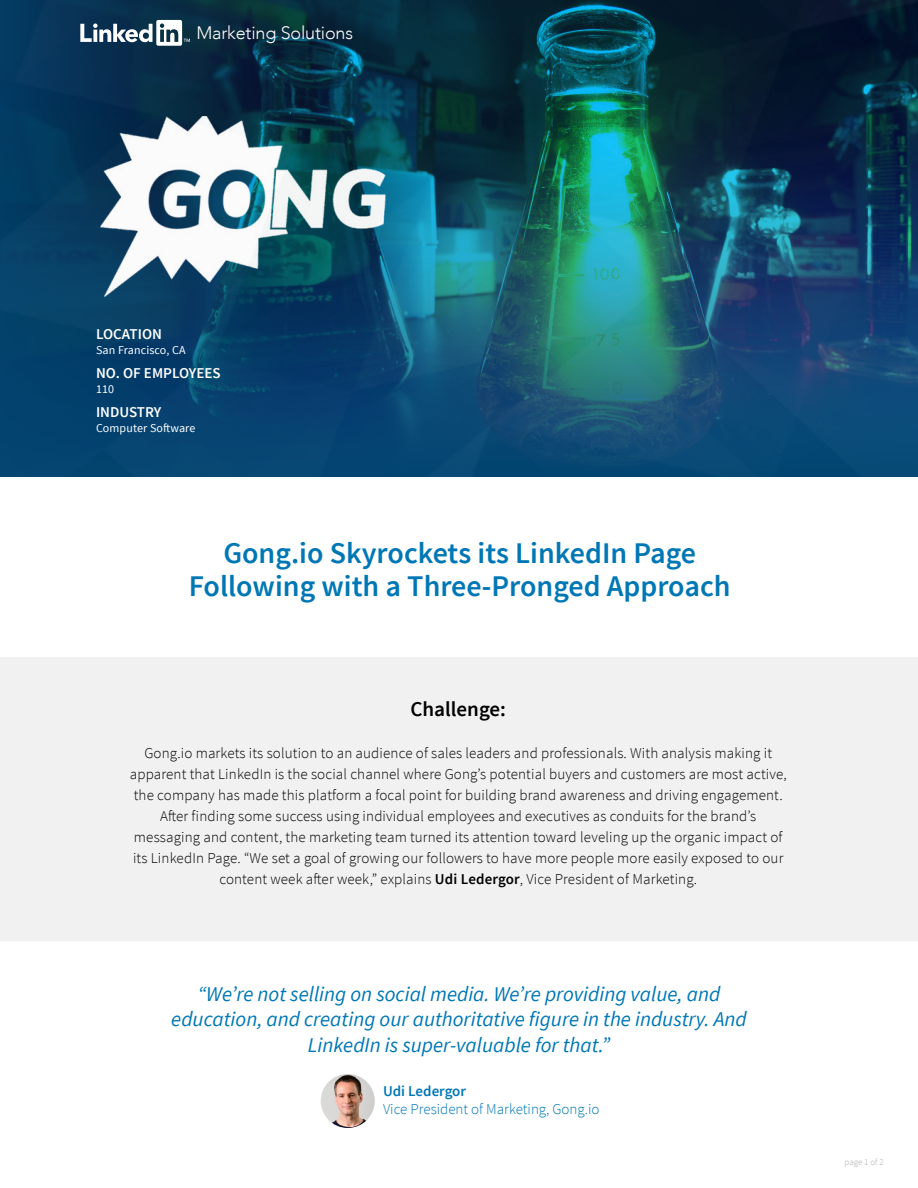
<style>
.page{position:relative;width:918px;height:1188px;background:#fff}
.page>*{position:absolute;margin:0;border:0;box-sizing:border-box;transform-origin:0 0}
.t1{font:600 30px/33px "Source Sans Pro";color:#0077b5;text-align:center}
.t2{font:italic 21px/25.2px "Source Sans Pro";color:#0077b5;text-align:center}
.t3{font:600 21px "Source Sans Pro";color:#000}
.t4{font:300 18px "Avenir";letter-spacing:-.01em;color:#fff}
.t5{font:300 15px/21.1px "Source Sans Pro";letter-spacing:.01em;color:#000;text-align:center}
.t6{font:300 15px "Source Sans Pro";color:#0077b5}
.t7{font:600 15px "Source Sans Pro";color:#fff}
.t8{font:600 15px "Source Sans Pro";color:#0077b5}
.t9{font:12px "Source Sans Pro";letter-spacing:.01em;color:#fff}
.t10{font:300 9px "Source Sans Pro";letter-spacing:-.005em;color:#acadac}
.s1{font-weight:600}
</style>
<div class="page">
<img style="left:0;top:0;width:918px;height:477px">
<div style="left:0;top:657px;width:918px;height:283px;background:#f1f1f1"></div>
<svg style="left:80px;top:20px;width:110px;height:26px"></svg>
<img style="left:321px;top:1074px;width:54px;height:54px;border-radius:27px">
<p class="t4" style="left:196px;top:22px;width:158px">Marketing Solutions</p>
<p class="t7" style="left:96px;top:324px;width:67px">LOCATION</p>
<p class="t9" style="left:96px;top:342px;width:91px">San Francisco, CA</p>
<p class="t7" style="left:96px;top:363px;width:126px">NO. OF EMPLOYEES</p>
<p class="t9" style="left:96px;top:381px;width:20px">110</p>
<p class="t7" style="left:96px;top:402px;width:67px">INDUSTRY</p>
<p class="t9" style="left:96px;top:420px;width:101px">Computer Software</p>
<h1 class="t1" style="left:189px;top:537px;width:543px">Gong.io Skyrockets its LinkedIn Page<br>Following with a Three-Pronged Approach</h1>
<h2 class="t3" style="left:410px;top:696px;width:97px">Challenge:</h2>
<p class="t5" style="left:130px;top:742px;width:658px">Gong.io markets its solution to an audience of sales leaders and professionals. With analysis making it apparent that LinkedIn is the social channel where Gong’s potential buyers and customers are most active, the company has made this platform a focal point for building brand awareness and driving engagement.<br>After finding some success using individual employees and executives as conduits for the brand’s messaging and content, the marketing team turned its attention toward leveling up the organic impact of its LinkedIn Page. “We set a goal of growing our followers to have more people more easily exposed to our content week after week,” explains <span class="s1">Udi Ledergor</span>, Vice President of Marketing.</p>
<h2 class="t2" style="left:171px;top:982px;width:577px">“We’re not selling on social media. We’re providing value, and education, and creating our authoritative figure in the industry. And<br>LinkedIn is super-valuable for that.”</h2>
<p class="t8" style="left:383px;top:1081px;width:85px">Udi Ledergor</p>
<p class="t6" style="left:383px;top:1100px;width:218px">Vice President of Marketing, Gong.io</p>
<p class="t10" style="left:845px;top:1156px;width:41px">page 1 of 2</p>
</div>
